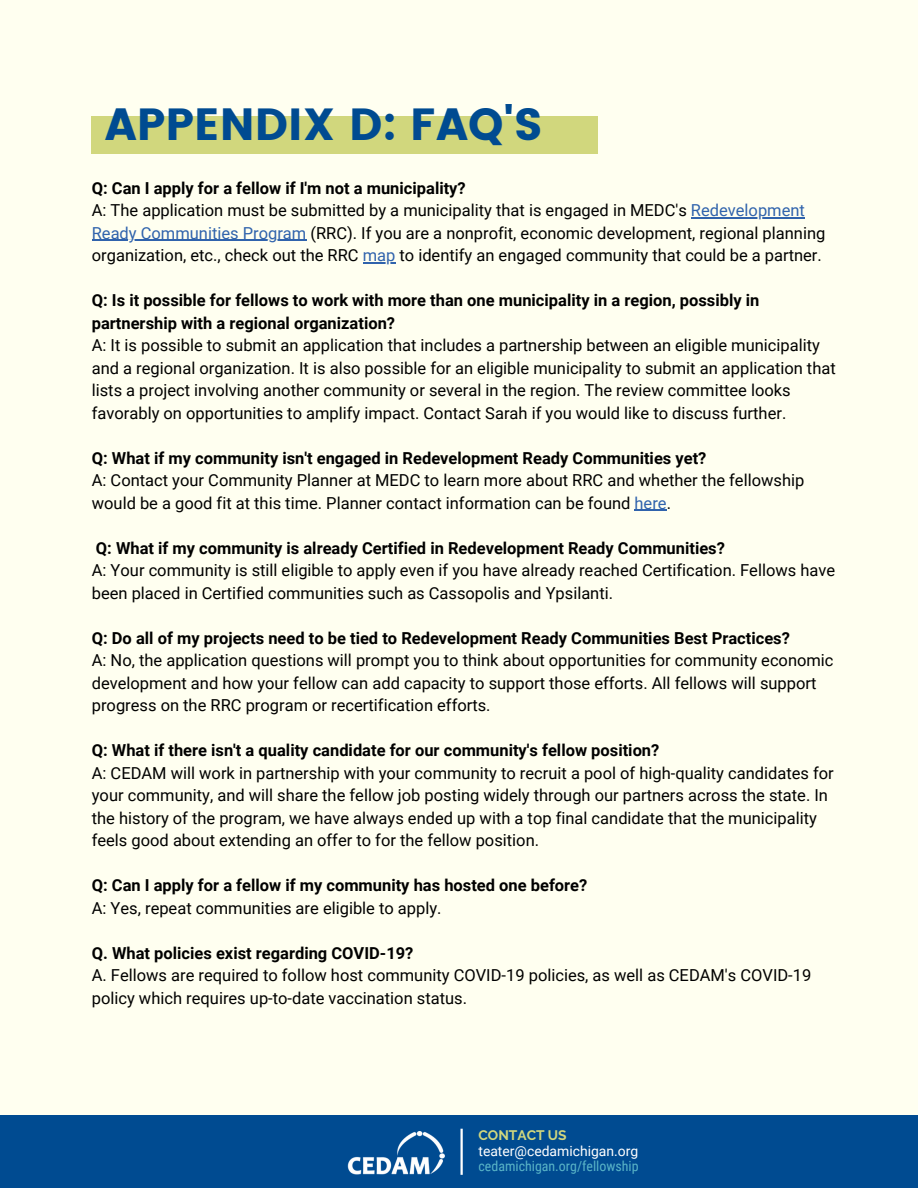
<style>
.page{position:relative;width:918px;height:1188px;background:#fffff0}
.page>*{position:absolute;margin:0;border:0;box-sizing:border-box;transform-origin:0 0}
.t1{font:45px "Poppins";color:#004b91}
.t2{font:16.5px/22.5px "Roboto";color:#000}
.t3{font:700 16.5px/22.5px "Roboto";color:#000}
.t4{font:13.95px "Roboto Condensed";color:#59b4c7}
.t5{font:13.95px "Roboto";color:#fff}
.t6{font:700 13.8px "Raleway";color:#d1d77d}
.s1{font-weight:700}
.s2{color:#3063ac}
</style>
<div class="page">
<div style="left:92px;top:117px;width:506px;height:37px;background:#d1d77d"></div>
<hr style="left:691px;top:217px;width:114px;height:1px;background:#3063ac">
<hr style="left:92px;top:240px;width:214px;height:1px;background:#3063ac">
<hr style="left:363px;top:262px;width:32px;height:1px;background:#3063ac">
<hr style="left:635px;top:510px;width:32px;height:1px;background:#3063ac">
<div style="left:0;top:1115px;width:918px;height:73px;background:#004b91"></div>
<img style="left:348px;top:1131px;width:97px;height:44px">
<hr style="left:461px;top:1129px;width:2px;height:46px;background:#fff">
<h1 class="t1" style="left:105px;top:98px;width:440px">APPENDIX D: FAQ'S</h1>
<p class="t2" style="left:92px;top:177px;width:735px"><span class="s1">Q: Can I apply for a fellow if I'm not a municipality?<br></span>A: The application must be submitted by a municipality that is engaged in MEDC's <span class="s2">Redevelopment Ready Communities Program</span> (RRC). If you are a nonprofit, economic development, regional planning organization, etc., check out the RRC <span class="s2">map</span> to identify an engaged community that could be a partner.</p>
<p class="t3" style="left:92px;top:289px;width:669px">Q: Is it possible for fellows to work with more than one municipality in a region, possibly in partnership with a regional organization?</p>
<p class="t2" style="left:92px;top:334px;width:745px">A: It is possible to submit an application that includes a partnership between an eligible municipality and a regional organization. It is also possible for an eligible municipality to submit an application that lists a project involving another community or several in the region. The review committee looks favorably on opportunities to amplify impact. Contact Sarah if you would like to discuss further.</p>
<p class="t3" style="left:92px;top:447px;width:616px">Q: What if my community isn't engaged in Redevelopment Ready Communities yet?</p>
<p class="t2" style="left:92px;top:469px;width:714px">A: Contact your Community Planner at MEDC to learn more about RRC and whether the fellowship would be a good fit at this time. Planner contact information can be found <span class="s2">here</span>.</p>
<p class="t3" style="left:96px;top:537px;width:631px">Q: What if my community is already Certified in Redevelopment Ready Communities?</p>
<p class="t2" style="left:92px;top:559px;width:745px">A: Your community is still eligible to apply even if you have already reached Certification. Fellows have been placed in Certified communities such as Cassopolis and Ypsilanti.</p>
<p class="t3" style="left:92px;top:627px;width:700px">Q: Do all of my projects need to be tied to Redevelopment Ready Communities Best Practices?</p>
<p class="t2" style="left:92px;top:649px;width:743px">A: No, the application questions will prompt you to think about opportunities for community economic development and how your fellow can add capacity to support those efforts. All fellows will support progress on the RRC program or recertification efforts.</p>
<p class="t3" style="left:92px;top:739px;width:569px">Q: What if there isn't a quality candidate for our community's fellow position?</p>
<p class="t2" style="left:92px;top:762px;width:743px">A: CEDAM will work in partnership with your community to recruit a pool of high-quality candidates for your community, and will share the fellow job posting widely through our partners across the state. In the history of the program, we have always ended up with a top final candidate that the municipality feels good about extending an offer to for the fellow position.</p>
<p class="t3" style="left:92px;top:874px;width:497px">Q: Can I apply for a fellow if my community has hosted one before?</p>
<p class="t2" style="left:92px;top:897px;width:351px">A: Yes, repeat communities are eligible to apply.</p>
<p class="t3" style="left:92px;top:942px;width:323px">Q. What policies exist regarding COVID-19?</p>
<p class="t2" style="left:92px;top:964px;width:721px">A. Fellows are required to follow host community COVID-19 policies, as well as CEDAM's COVID-19 policy which requires up-to-date vaccination status.</p>
<p class="t6" style="left:478px;top:1127px;width:90px">CONTACT US</p>
<p class="t5" style="left:479px;top:1143px;width:161px">teater@cedamichigan.org</p>
<p class="t4" style="left:479px;top:1158px;width:162px">cedamichigan.org/fellowship</p>
<p class="t5" style="left:479px;top:1143px;width:36px">name</p>
<p class="t4" style="left:582px;top:1158px;width:32px">XXXX</p>
</div>
